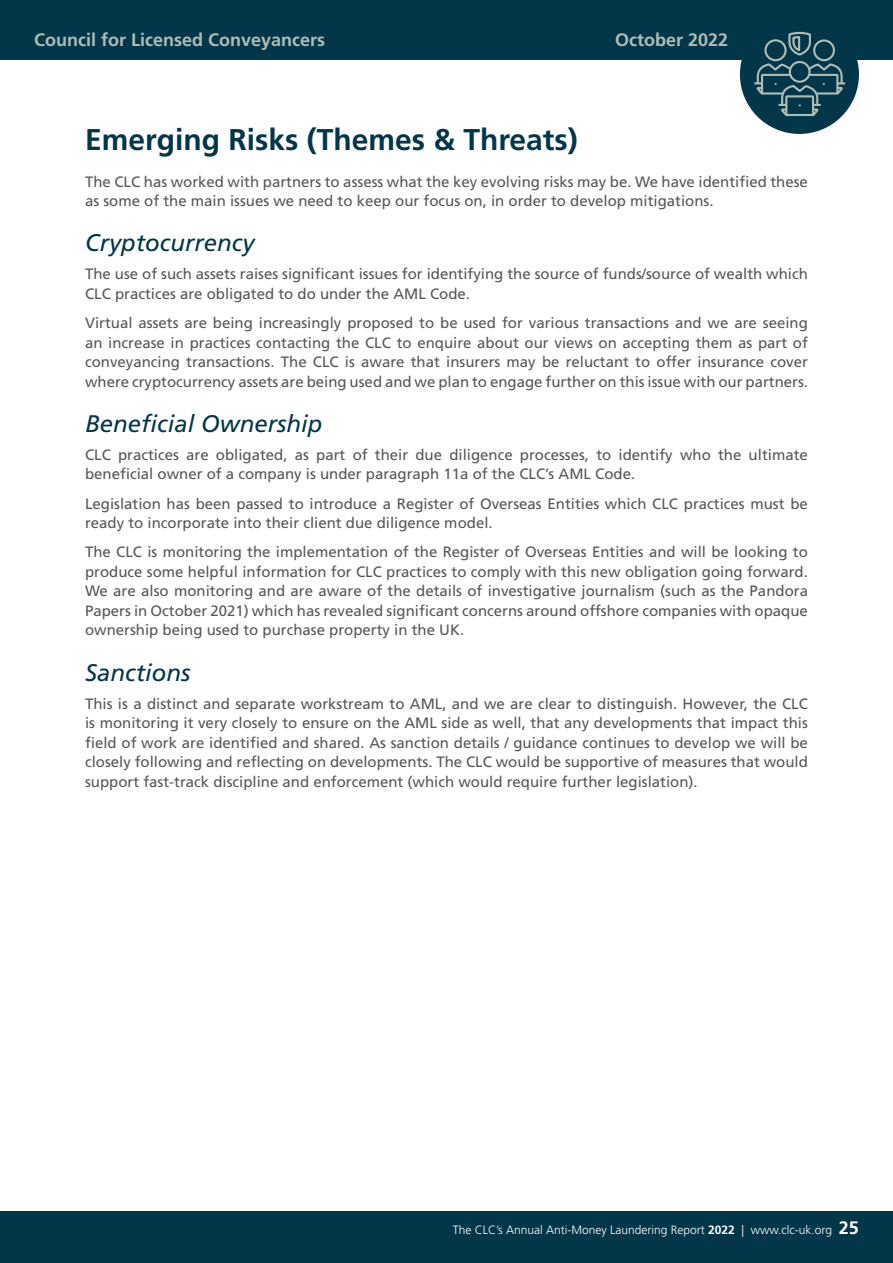
<style>
.page{position:relative;width:893px;height:1263px;background:#fff}
.page>*{position:absolute;margin:0;border:0;box-sizing:border-box;transform-origin:0 0}
.t1{font:700 30px "Frutiger";color:#033648}
.t2{font:italic 24px "Frutiger";color:#033648}
.t3{font:700 18px "Frutiger LT Std";color:#aebcb6}
.t4{font:15px/19.5px "Frutiger LT Std";color:#575756}
.t5{font:300 12px "Frutiger LT Std";color:#fff}
.s1{font-family:"Frutiger";font-weight:700}
.s2{font-family:"Frutiger";font-weight:700;font-size:18px}
</style>
<div class="page">
<div style="left:0;top:1212px;width:893px;height:51px;background:#033648"></div>
<div style="left:0;top:0;width:893px;height:60px;background:#033648"></div>
<div style="left:740px;top:15px;width:119px;height:119px;background:#033648;border-radius:50%"></div>
<svg style="left:752px;top:31px;width:95px;height:87px"></svg>
<p class="t3" style="left:34px;top:29px;width:293px">Council for Licensed Conveyancers</p>
<p class="t3" style="left:615px;top:29px;width:115px">October 2022</p>
<h1 class="t1" style="left:85px;top:122px;width:494px">Emerging Risks (Themes &amp; Threats)</h1>
<p class="t4" style="left:85px;top:172px;width:724px">The CLC has worked with partners to assess what the key evolving risks may be. We have identified these as some of the main issues we need to keep our focus on, in order to develop mitigations.</p>
<h2 class="t2" style="left:85px;top:229px;width:171px">Cryptocurrency</h2>
<p class="t4" style="left:85px;top:264px;width:724px">The use of such assets raises significant issues for identifying the source of funds/source of wealth which<br>CLC practices are obligated to do under the AML Code.</p>
<p class="t4" style="left:85px;top:313px;width:724px;text-align:justify">Virtual assets are being increasingly proposed to be used for various transactions and we are seeing an increase in practices contacting the CLC to enquire about our views on accepting them as part of conveyancing transactions. The CLC is aware that insurers may be reluctant to offer insurance cover where cryptocurrency assets are being used and we plan to engage further on this issue with our partners.</p>
<h2 class="t2" style="left:85px;top:410px;width:239px">Beneficial Ownership</h2>
<p class="t4" style="left:85px;top:445px;width:724px">CLC practices are obligated, as part of their due diligence processes, to identify who the ultimate beneficial owner of a company is under paragraph 11a of the CLC’s AML Code.</p>
<p class="t4" style="left:85px;top:494px;width:724px">Legislation has been passed to introduce a Register of Overseas Entities which CLC practices must be ready to incorporate into their client due diligence model.</p>
<p class="t4" style="left:85px;top:542px;width:724px">The CLC is monitoring the implementation of the Register of Overseas Entities and will be looking to produce some helpful information for CLC practices to comply with this new obligation going forward.<br>We are also monitoring and are aware of the details of investigative journalism (such as the Pandora Papers in October 2021) which has revealed significant concerns around offshore companies with opaque ownership being used to purchase property in the UK.</p>
<h2 class="t2" style="left:85px;top:658px;width:107px">Sanctions</h2>
<p class="t4" style="left:85px;top:694px;width:724px;text-align:justify">This is a distinct and separate workstream to AML, and we are clear to distinguish. However, the CLC is monitoring it very closely to ensure on the AML side as well, that any developments that impact this field of work are identified and shared. As sanction details / guidance continues to develop we will be closely following and reflecting on developments. The CLC would be supportive of measures that would support fast-track discipline and enforcement (which would require further legislation).</p>
<p class="t5" style="left:453px;top:1223px;width:408px">The CLC’s Annual Anti-Money Laundering Report <span class="s1">2022</span> | www.clc-uk.org <span class="s2">25</span></p>
</div>
